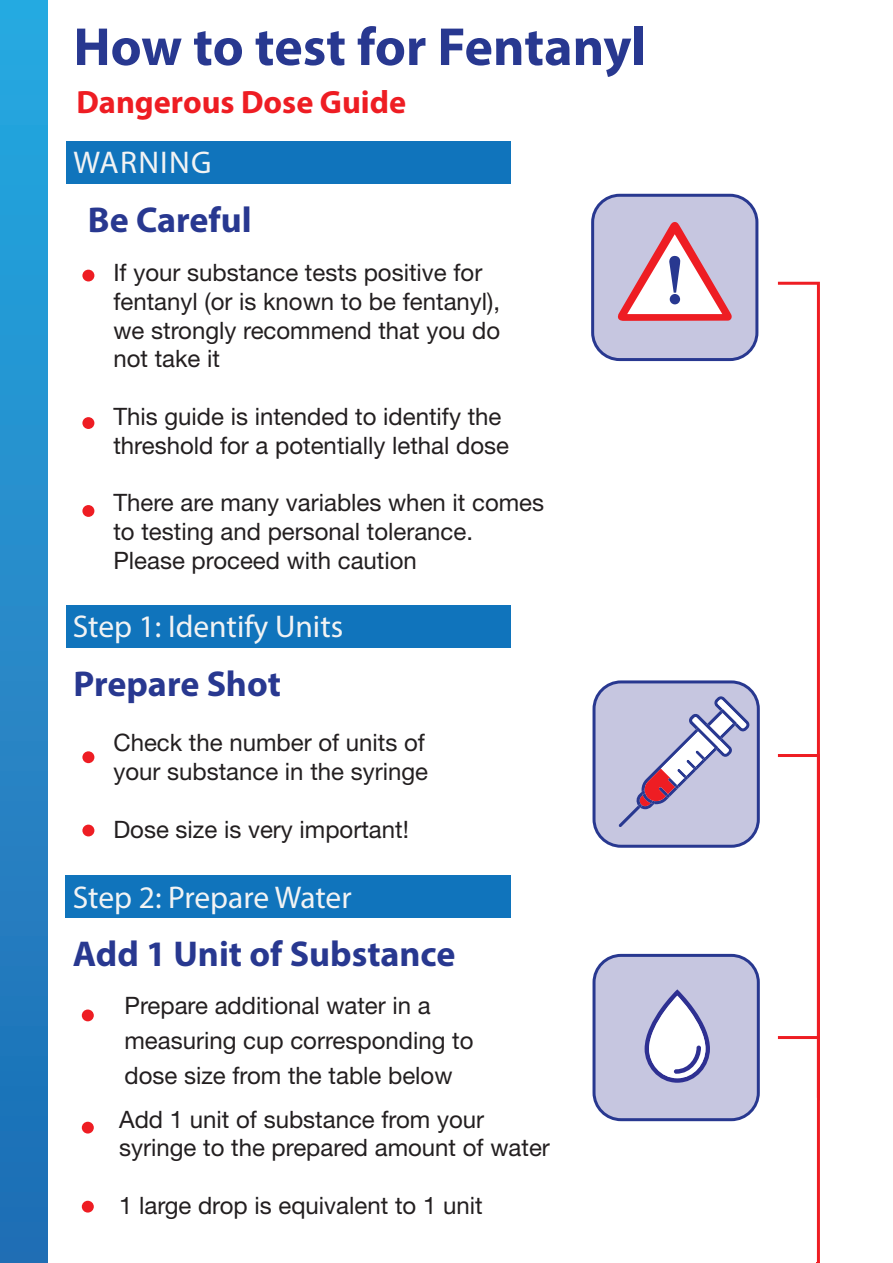
<style>
.page{position:relative;width:893px;height:1263px;background:#fff}
.page>*{position:absolute;margin:0;border:0;box-sizing:border-box;transform-origin:0 0}
.t1{font:700 54px "Myriad Pro";letter-spacing:-.005em;color:#283890}
.t2{font:700 36px "Myriad Pro";color:#283890}
.t3{font:700 32.4px "Myriad Pro";color:#ee1d23}
.t4{font:31.5px "Myriad Pro";color:#f2f3f4}
.t5{font:31.5px "Myriad Pro";letter-spacing:.04em;color:#f2f3f4}
.t6{font:24px/28.8px "Helvetica Neue LT Std";color:#231f20}
</style>
<div class="page">
<div style="left:65px;top:875px;width:446px;height:43px;background:#1074bc"></div>
<div style="left:82px;top:1122px;width:12px;height:11px;background:#ee1d23;border-radius:50%"></div>
<div style="left:82px;top:1201px;width:12px;height:11px;background:#ee1d23;border-radius:50%"></div>
<div style="left:82px;top:1009px;width:12px;height:12px;background:#ee1d23;border-radius:50%"></div>
<div style="left:66px;top:605px;width:444px;height:43px;background:#1074bc"></div>
<div style="left:66px;top:141px;width:444px;height:42px;background:#1074bc"></div>
<div style="left:82px;top:751px;width:12px;height:12px;background:#ee1d23;border-radius:50%"></div>
<div style="left:82px;top:270px;width:12px;height:11px;background:#ee1d23;border-radius:50%"></div>
<div style="left:82px;top:417px;width:12px;height:12px;background:#ee1d23;border-radius:50%"></div>
<div style="left:82px;top:505px;width:12px;height:12px;background:#ee1d23;border-radius:50%"></div>
<div style="left:82px;top:825px;width:12px;height:11px;background:#ee1d23;border-radius:50%"></div>
<div style="left:0;top:0;width:47px;height:1263px;background:linear-gradient(to bottom,#27a9e0,#216cb3)"></div>
<svg style="left:778px;top:282px;width:42px;height:981px"></svg>
<div style="left:594px;top:682px;width:164px;height:164px;background:#c6c6e0;border-radius:27px"></div>
<div style="left:592px;top:680px;width:168px;height:168px;border:3px solid #283890;border-radius:27px"></div>
<div style="left:594px;top:955px;width:164px;height:165px;background:#c6c6e0;border-radius:27px"></div>
<div style="left:592px;top:954px;width:168px;height:167px;border:3px solid #283890;border-radius:27px"></div>
<div style="left:593px;top:195px;width:164px;height:165px;background:#c6c6e0;border-radius:27px"></div>
<div style="left:591px;top:194px;width:167px;height:167px;border:3px solid #283890;border-radius:27px"></div>
<svg style="left:618px;top:222px;width:114px;height:99px"></svg>
<div style="left:670px;top:294px;width:10px;height:10px;background:#283890;border-radius:50%"></div>
<svg style="left:619px;top:696px;width:130px;height:131px"></svg>
<svg style="left:645px;top:989px;width:65px;height:94px"></svg>
<h1 class="t1" style="left:73px;top:12px;width:574px">How to test for Fentanyl</h1>
<h3 class="t3" style="left:76px;top:81px;width:331px">Dangerous Dose Guide</h3>
<h3 class="t5" style="left:73px;top:143px;width:139px">WARNING</h3>
<h2 class="t2" style="left:88px;top:196px;width:165px">Be Careful</h2>
<p class="t6" style="left:113px;top:258px;width:388px">If your substance tests positive for fentanyl (or is known to be fentanyl), we strongly recommend that you do not take it</p>
<p class="t6" style="left:113px;top:402px;width:397px">This guide is intended to identify the threshold for a potentially lethal dose</p>
<p class="t6" style="left:113px;top:488px;width:432px">There are many variables when it comes to testing and personal tolerance.<br>Please proceed with caution</p>
<h3 class="t4" style="left:73px;top:607px;width:272px">Step 1: Identify Units</h3>
<h2 class="t2" style="left:73px;top:661px;width:209px">Prepare Shot</h2>
<p class="t6" style="left:113px;top:728px;width:316px">Check the number of units of your substance in the syringe</p>
<p class="t6" style="left:113px;top:814px;width:297px">Dose size is very important!</p>
<h3 class="t4" style="left:73px;top:878px;width:280px">Step 2: Prepare Water</h3>
<h2 class="t2" style="left:73px;top:931px;width:384px">Add 1 Unit of Substance</h2>
<p class="t6" style="left:125px;top:988px;width:350px;line-height:34.8px">Prepare additional water in a measuring cup corresponding to dose size from the table below</p>
<p class="t6" style="left:119px;top:1104px;width:432px">Add 1 unit of substance from your syringe to the prepared amount of water</p>
<p class="t6" style="left:119px;top:1191px;width:365px">1 large drop is equivalent to 1 unit</p>
</div>
